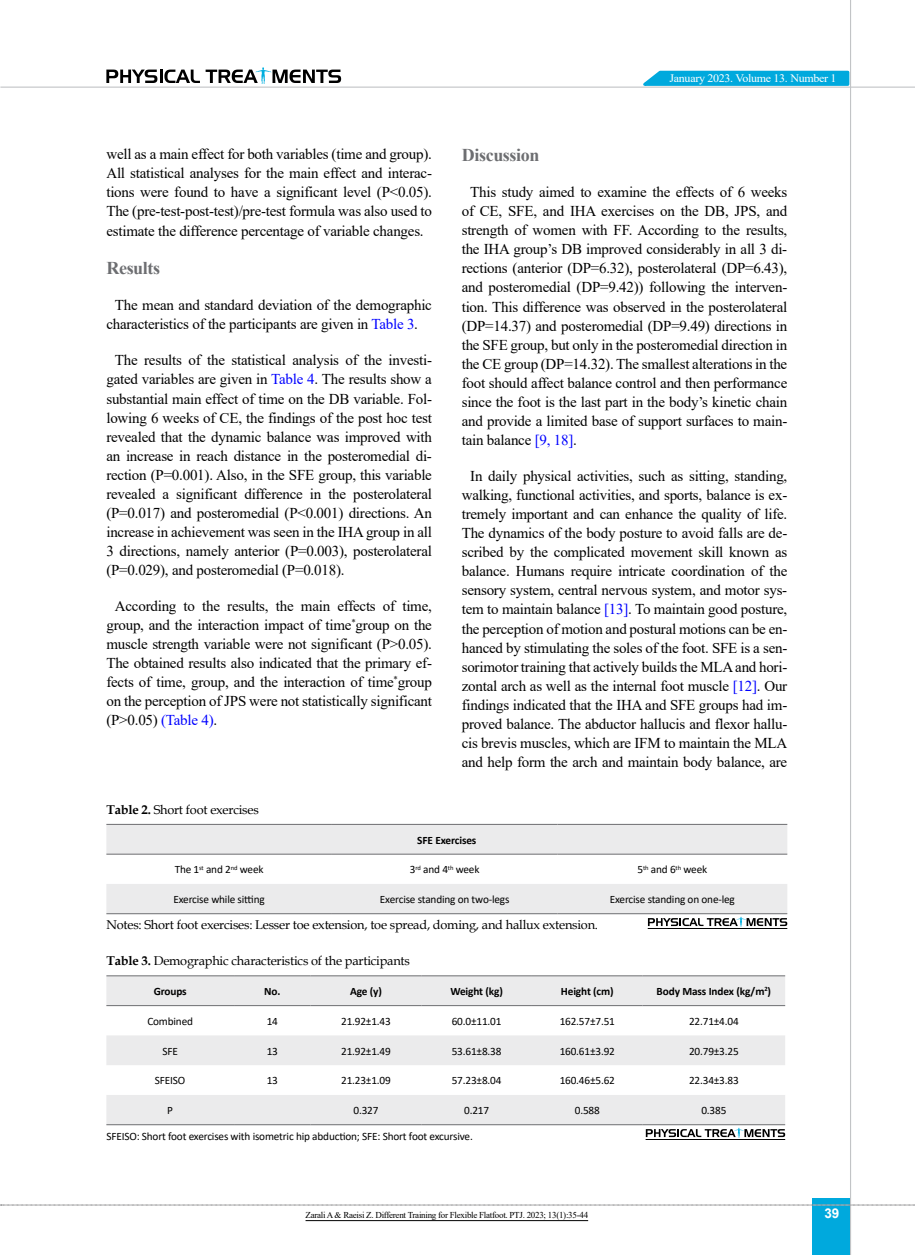
<style>
.page{position:relative;width:915px;height:1255px;background:#fff}
.page>*{position:absolute;margin:0;border:0;box-sizing:border-box;transform-origin:0 0}
.t1{font:700 18px "Times New Roman";letter-spacing:-.02em;color:#6d6e71}
.t2{font:15px/19px "Times New Roman";letter-spacing:-.015em;color:#000;text-align:justify}
.t3{font:700 13.5px "Arial";color:#fff}
.t4{font:12.75px "Book Antiqua";letter-spacing:-.015em;color:#000}
.t5{font:11.4px "Times New Roman";letter-spacing:-.025em;color:#fff;scale:1.05 1}
.t6{font:11.25px "Calibri";letter-spacing:-.015em;color:#000}
.t7{font:700 11.25px "Calibri";letter-spacing:-.01em;color:#000}
.t8{font:9px "Times New Roman";letter-spacing:-.03em;color:#000}
.t9{font:6.6px "Calibri";color:#000}
.s1{color:#00f}
.s2{font-weight:700}
.s3{font-size:11.25px}
</style>
<div class="page">
<div style="left:812px;top:1198px;width:38px;height:56px;background:#00a9dd"></div>
<hr style="left:849px;top:0;width:1px;height:1254px;background:#c2c4c6">
<hr style="left:0;top:87px;width:914px;height:1px;background:#c2c4c6">
<svg style="left:635px;top:69px;width:215px;height:18px;background:#36bae3"></svg>
<svg style="left:106px;top:67px;width:235px;height:17px"></svg>
<svg style="left:1px;top:1204px;width:914px;height:1px"></svg>
<svg style="left:106px;top:825px;width:681px;height:88px;fill:#ebebec"></svg>
<hr style="left:557px;top:913px;width:230px;height:1px;background:#6d6e71">
<hr style="left:332px;top:913px;width:225px;height:1px;background:#6d6e71">
<hr style="left:106px;top:913px;width:226px;height:1px;background:#6d6e71">
<hr style="left:557px;top:824px;width:230px;height:1px;background:#6d6e71">
<hr style="left:332px;top:824px;width:225px;height:1px;background:#6d6e71">
<hr style="left:106px;top:824px;width:226px;height:1px;background:#6d6e71">
<hr style="left:557px;top:853px;width:230px;height:1px;background:#6d6e71">
<hr style="left:332px;top:853px;width:225px;height:1px;background:#6d6e71">
<hr style="left:106px;top:853px;width:226px;height:1px;background:#6d6e71">
<svg style="left:647px;top:916px;width:140px;height:10px"></svg>
<hr style="left:647px;top:928px;width:140px;height:1px;background:#000">
<svg style="left:106px;top:976px;width:678px;height:148px;fill:#ebebec"></svg>
<hr style="left:642px;top:1124px;width:142px;height:1px;background:#6d6e71">
<hr style="left:531px;top:1124px;width:111px;height:1px;background:#6d6e71">
<hr style="left:421px;top:1124px;width:110px;height:1px;background:#6d6e71">
<hr style="left:310px;top:1124px;width:111px;height:1px;background:#6d6e71">
<hr style="left:234px;top:1124px;width:76px;height:1px;background:#6d6e71">
<hr style="left:106px;top:1124px;width:128px;height:1px;background:#6d6e71">
<hr style="left:642px;top:975px;width:142px;height:1px;background:#6d6e71">
<hr style="left:531px;top:975px;width:111px;height:1px;background:#6d6e71">
<hr style="left:421px;top:975px;width:110px;height:1px;background:#6d6e71">
<hr style="left:310px;top:975px;width:111px;height:1px;background:#6d6e71">
<hr style="left:234px;top:975px;width:76px;height:1px;background:#6d6e71">
<hr style="left:106px;top:975px;width:128px;height:1px;background:#6d6e71">
<hr style="left:642px;top:1005px;width:142px;height:1px;background:#6d6e71">
<hr style="left:531px;top:1005px;width:111px;height:1px;background:#6d6e71">
<hr style="left:421px;top:1005px;width:110px;height:1px;background:#6d6e71">
<hr style="left:310px;top:1005px;width:111px;height:1px;background:#6d6e71">
<hr style="left:234px;top:1005px;width:76px;height:1px;background:#6d6e71">
<hr style="left:106px;top:1005px;width:128px;height:1px;background:#6d6e71">
<svg style="left:645px;top:1127px;width:139px;height:10px"></svg>
<hr style="left:645px;top:1139px;width:139px;height:1px;background:#000">
<hr style="left:305px;top:1220px;width:283px;height:1px;background:#000">
<p class="t2" style="left:106px;top:144px;width:327px">well as a main effect for both variables (time and group).<br>All statistical analyses for the main effect and interac&shy;tions were found to have a significant level (P&lt;0.05).<br>The (pre-test-post-test)/pre-test formula was also used to estimate the difference percentage of variable changes.</p>
<p class="t1" style="left:106px;top:255px;width:55px">Results</p>
<p class="t2" style="left:106px;top:295px;width:327px;text-indent:9px">The mean and standard deviation of the demographic characteristics of the participants are given in <span class="s1">Table 3</span>.</p>
<p class="t2" style="left:106px;top:350px;width:327px;text-indent:9px">The results of the statistical analysis of the investi&shy;gated variables are given in <span class="s1">Table 4</span>. The results show a substantial main effect of time on the DB variable. Fol&shy;lowing 6 weeks of CE, the findings of the post hoc test revealed that the dynamic balance was improved with an increase in reach distance in the posteromedial di&shy;rection (P=0.001). Also, in the SFE group, this variable revealed a significant difference in the posterolateral (P=0.017) and posteromedial (P&lt;0.001) directions. An increase in achievement was seen in the IHA group in all 3 directions, namely anterior (P=0.003), posterolateral (P=0.029), and posteromedial (P=0.018).</p>
<p class="t2" style="left:106px;top:596px;width:327px;text-indent:9px">According to the results, the main effects of time, group, and the interaction impact of time<sup>*</sup>group on the muscle strength variable were not significant (P&gt;0.05).<br>The obtained results also indicated that the primary ef&shy;fects of time, group, and the interaction of time<sup>*</sup>group on the perception of JPS were not statistically significant (P&gt;0.05) <span class="s1">(Table 4)</span>.</p>
<p class="t4" style="left:106px;top:800px;width:154px"><span class="s2">Table 2.</span> Short foot exercises</p>
<p class="t5" style="left:669px;top:70px;width:160px">January 2023. Volume 13. Number 1</p>
<p class="t1" style="left:461px;top:142px;width:79px">Discussion</p>
<p class="t2" style="left:461px;top:182px;width:327px;text-indent:9px">This study aimed to examine the effects of 6 weeks of CE, SFE, and IHA exercises on the DB, JPS, and strength of women with FF. According to the results, the IHA group’s DB improved considerably in all 3 di&shy;rections (anterior (DP=6.32), posterolateral (DP=6.43), and posteromedial (DP=9.42)) following the interven&shy;tion. This difference was observed in the posterolateral (DP=14.37) and posteromedial (DP=9.49) directions in the SFE group, but only in the posteromedial direction in the CE group (DP=14.32). The smallest alterations in the foot should affect balance control and then performance since the foot is the last part in the body’s kinetic chain and provide a limited base of support surfaces to main&shy;tain balance <span class="s1">[9, 18]</span>.</p>
<p class="t2" style="left:461px;top:466px;width:327px;text-align:center">In daily physical activities, such as sitting, standing, walking, functional activities, and sports, balance is ex&shy;tremely important and can enhance the quality of life.<br>The dynamics of the body posture to avoid falls are de&shy;scribed by the complicated movement skill known as balance. Humans require intricate coordination of the sensory system, central nervous system, and motor sys&shy;tem to maintain balance <span class="s1">[13]</span>. To maintain good posture, the perception of motion and postural motions can be en&shy;hanced by stimulating the soles of the foot. SFE is a sen&shy;sorimotor training that actively builds the MLA and hori&shy;zontal arch as well as the internal foot muscle <span class="s1">[12]</span>. Our findings indicated that the IHA and SFE groups had im&shy;proved balance. The abductor hallucis and flexor hallu&shy;cis brevis muscles, which are IFM to maintain the MLA and help form the arch and maintain body balance, are</p>
<p class="t7" style="left:417px;top:831px;width:61px">SFE Exercises</p>
<p class="t6" style="left:410px;top:861px;width:7px">3</p>
<p class="t9" style="left:415px;top:862px;width:39px">rd <span class="s3">and 4</span>th</p>
<p class="t6" style="left:637px;top:861px;width:71px">5<sup>th</sup> and 6<sup>th</sup> week</p>
<p class="t6" style="left:175px;top:861px;width:90px">The 1<sup>st</sup> and 2<sup>nd</sup> week</p>
<p class="t6" style="left:455px;top:861px;width:25px">week</p>
<p class="t6" style="left:173px;top:891px;width:93px">Exercise while sitting</p>
<p class="t6" style="left:380px;top:891px;width:131px">Exercise standing on two-legs</p>
<p class="t6" style="left:609px;top:891px;width:126px">Exercise standing on one-leg</p>
<p class="t4" style="left:106px;top:915px;width:493px">Notes: Short foot exercises: Lesser toe extension, toe spread, doming, and hallux extension.</p>
<p class="t4" style="left:106px;top:951px;width:305px"><span class="s2">Table 3.</span> Demographic characteristics of the participants</p>
<p class="t7" style="left:656px;top:983px;width:116px">Body Mass Index (kg/m<sup>2</sup>)</p>
<p class="t7" style="left:154px;top:983px;width:35px">Groups</p>
<p class="t7" style="left:264px;top:983px;width:18px">No.</p>
<p class="t7" style="left:350px;top:983px;width:33px">Age (y)</p>
<p class="t7" style="left:450px;top:983px;width:54px">Weight (kg)</p>
<p class="t7" style="left:560px;top:983px;width:54px">Height (cm)</p>
<p class="t6" style="left:147px;top:1013px;width:47px">Combined</p>
<p class="t6" style="left:267px;top:1013px;width:13px">14</p>
<p class="t6" style="left:341px;top:1013px;width:51px">21.92±1.43</p>
<p class="t6" style="left:451px;top:1013px;width:51px">60.0±11.01</p>
<p class="t6" style="left:559px;top:1013px;width:57px">162.57±7.51</p>
<p class="t6" style="left:688px;top:1013px;width:51px">22.71±4.04</p>
<p class="t6" style="left:162px;top:1042px;width:17px">SFE</p>
<p class="t6" style="left:267px;top:1042px;width:13px">13</p>
<p class="t6" style="left:341px;top:1042px;width:51px">21.92±1.49</p>
<p class="t6" style="left:451px;top:1042px;width:51px">53.61±8.38</p>
<p class="t6" style="left:559px;top:1042px;width:57px">160.61±3.92</p>
<p class="t6" style="left:688px;top:1042px;width:51px">20.79±3.25</p>
<p class="t6" style="left:155px;top:1072px;width:32px">SFEISO</p>
<p class="t6" style="left:267px;top:1072px;width:13px">13</p>
<p class="t6" style="left:341px;top:1072px;width:51px">21.23±1.09</p>
<p class="t6" style="left:451px;top:1072px;width:51px">57.23±8.04</p>
<p class="t6" style="left:559px;top:1072px;width:57px">160.46±5.62</p>
<p class="t6" style="left:688px;top:1072px;width:51px">22.34±3.83</p>
<p class="t6" style="left:167px;top:1102px;width:7px">P</p>
<p class="t6" style="left:353px;top:1102px;width:26px">0.327</p>
<p class="t6" style="left:464px;top:1102px;width:26px">0.217</p>
<p class="t6" style="left:574px;top:1102px;width:26px">0.588</p>
<p class="t6" style="left:701px;top:1102px;width:26px">0.385</p>
<p class="t6" style="left:106px;top:1128px;width:368px">SFEISO: Short foot exercises with isometric hip abduction; SFE: Short foot excursive.</p>
<p class="t8" style="left:305px;top:1208px;width:284px">Zarali A &amp; Raeisi Z. Different Training for Flexible Flatfoot. PTJ. 2023; 13(1):35-44</p>
<p class="t3" style="left:824px;top:1203px;width:17px">39</p>
</div>
